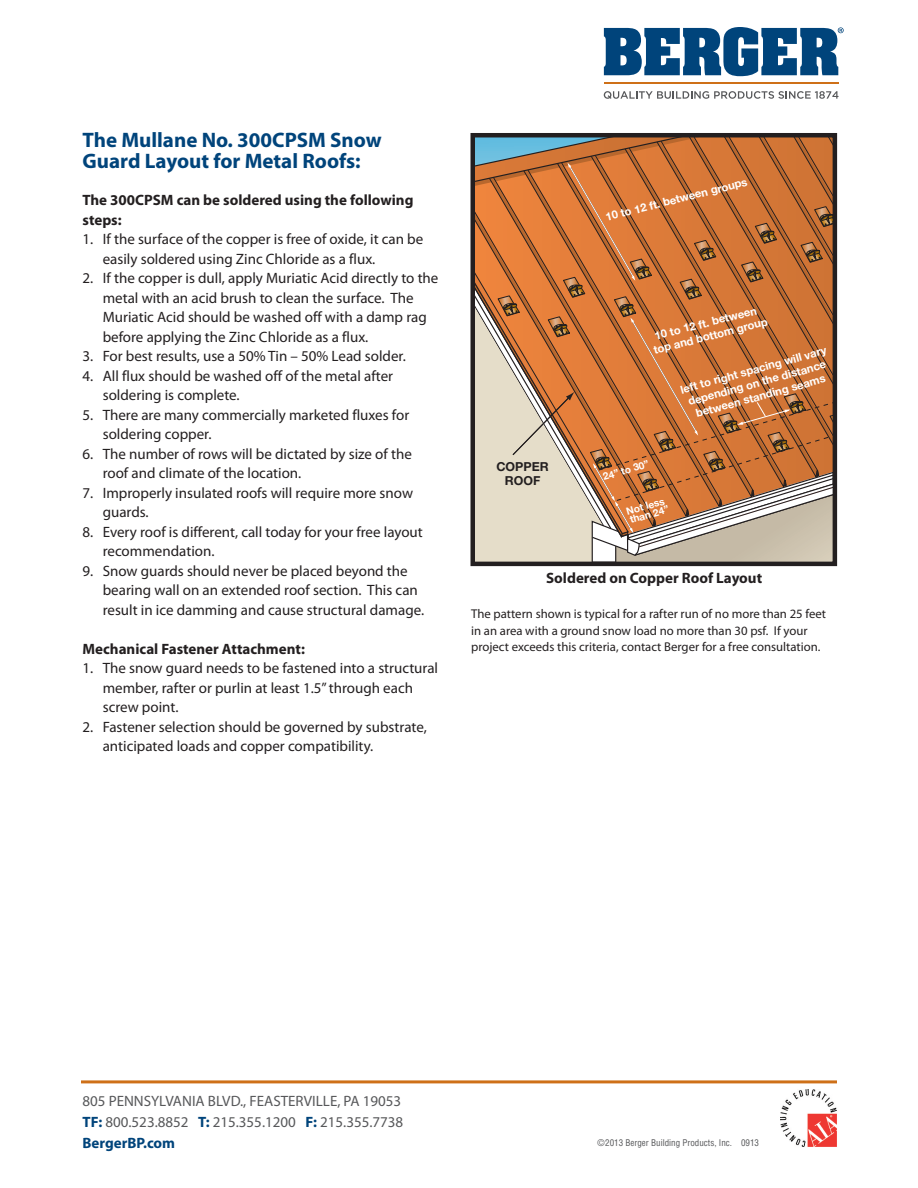
<style>
.page{position:relative;width:918px;height:1188px;background:#fff}
.page>*{position:absolute;margin:0;border:0;box-sizing:border-box;transform-origin:0 0}
.t1{font:700 21px/21px "Myriad Pro";color:#00447b}
.t2{font:15px/19.5px "Myriad Pro";color:#231f20}
.t3{font:700 15px/19.5px "Myriad Pro";color:#231f20}
.t4{font:15px/21px "Myriad Pro";color:#57585a}
.t5{font:12.75px/16.5px "Myriad Pro";color:#231f20}
.t6{font:700 12.3px/14.9px "Helvetica Neue";color:#231f20;text-align:center}
.t7{font:700 11.25px/13.5px "Helvetica Neue";color:#fff;text-align:center}
.t8{font:700 10.2px/9px "Helvetica Neue";color:#fff}
.t9{font:condensed 9px "Helvetica";color:#57585a}
.s1{font-weight:700;color:#00447b}
</style>
<div class="page">
<svg style="left:604px;top:27px;width:240px;height:49px"></svg>
<svg style="left:604px;top:91px;width:235px;height:8px"></svg>
<hr style="left:604px;top:83px;width:235px;height:1px;background:#ce7018">
<hr style="left:81px;top:1080px;width:756px;height:3px;background:#ce7018">
<img style="left:780px;top:1090px;width:57px;height:57px">
<svg style="left:476px;top:138px;width:356px;height:423px;background:#c98656"></svg>
<div style="left:471px;top:133px;width:366px;height:433px;border:4px solid #231f20"></div>
<h1 class="t1" style="left:82px;top:131px;width:301px">The Mullane No. 300CPSM Snow<br>Guard Layout for Metal Roofs:</h1>
<p class="t3" style="left:82px;top:192px;width:333px">The 300CPSM can be soldered using the following steps:</p>
<p class="t2" style="left:103px;top:231px;width:322px;text-indent:-20px">1. If the surface of the copper is free of oxide, it can be easily soldered using Zinc Chloride as a flux.</p>
<p class="t2" style="left:103px;top:270px;width:337px;text-indent:-20px">2. If the copper is dull, apply Muriatic Acid directly to the metal with an acid brush to clean the surface. The Muriatic Acid should be washed off with a damp rag before applying the Zinc Chloride as a flux.</p>
<p class="t2" style="left:83px;top:348px;width:325px">3. For best results, use a 50% Tin – 50% Lead solder.</p>
<p class="t2" style="left:103px;top:367px;width:292px;text-indent:-20px">4. All flux should be washed off of the metal after soldering is complete.</p>
<p class="t2" style="left:103px;top:406px;width:308px;text-indent:-20px">5. There are many commercially marketed fluxes for soldering copper.</p>
<p class="t2" style="left:103px;top:445px;width:311px;text-indent:-20px">6. The number of rows will be dictated by size of the roof and climate of the location.</p>
<p class="t2" style="left:103px;top:484px;width:312px;text-indent:-20px">7. Improperly insulated roofs will require more snow guards.</p>
<p class="t2" style="left:103px;top:523px;width:322px;text-indent:-20px">8. Every roof is different, call today for your free layout recommendation.</p>
<p class="t2" style="left:103px;top:562px;width:323px;text-indent:-20px">9. Snow guards should never be placed beyond the bearing wall on an extended roof section. This can result in ice damming and cause structural damage.</p>
<p class="t3" style="left:83px;top:640px;width:224px">Mechanical Fastener Attachment:</p>
<p class="t2" style="left:103px;top:660px;width:337px;text-indent:-20px">1. The snow guard needs to be fastened into a structural member, rafter or purlin at least 1.5”through each screw point.</p>
<p class="t2" style="left:103px;top:718px;width:326px;text-indent:-20px">2. Fastener selection should be governed by substrate, anticipated loads and copper compatibility.</p>
<p class="t7" style="left:604px;top:211px;width:147px;rotate:-14deg">10 to 12 ft. between groups</p>
<p class="t7" style="left:649px;top:330px;width:119px;rotate:-14deg">10 to 12 ft. between top and bottom group</p>
<p class="t7" style="left:679px;top:383px;width:152px;rotate:-15deg">left to right spacing will vary depending on the distance between standing seams</p>
<p class="t6" style="left:496px;top:459px;width:54px">COPPER<br>ROOF</p>
<p class="t8" style="left:602px;top:472px;width:49px;rotate:-16deg">24” to 30”</p>
<p class="t8" style="left:625px;top:507px;width:43px;rotate:-16deg">Not less than 24”</p>
<p class="t3" style="left:546px;top:570px;width:218px">Soldered on Copper Roof Layout</p>
<p class="t5" style="left:471px;top:607px;width:356px">The pattern shown is typical for a rafter run of no more than 25 feet in an area with a ground snow load no more than 30 psf. If your project exceeds this criteria, contact Berger for a free consultation.</p>
<p class="t4" style="left:82px;top:1092px;width:322px">805 PENNSYLVANIA BLVD., FEASTERVILLE, PA 19053<br><span class="s1">TF:</span> 800.523.8852 <span class="s1">T:</span> 215.355.1200 <span class="s1">F:</span> 215.355.7738<br><span class="s1">BergerBP.com</span></p>
<p class="t9" style="left:598px;top:1138px;width:163px">©2013 Berger Building Products, Inc. 0913</p>
</div>
